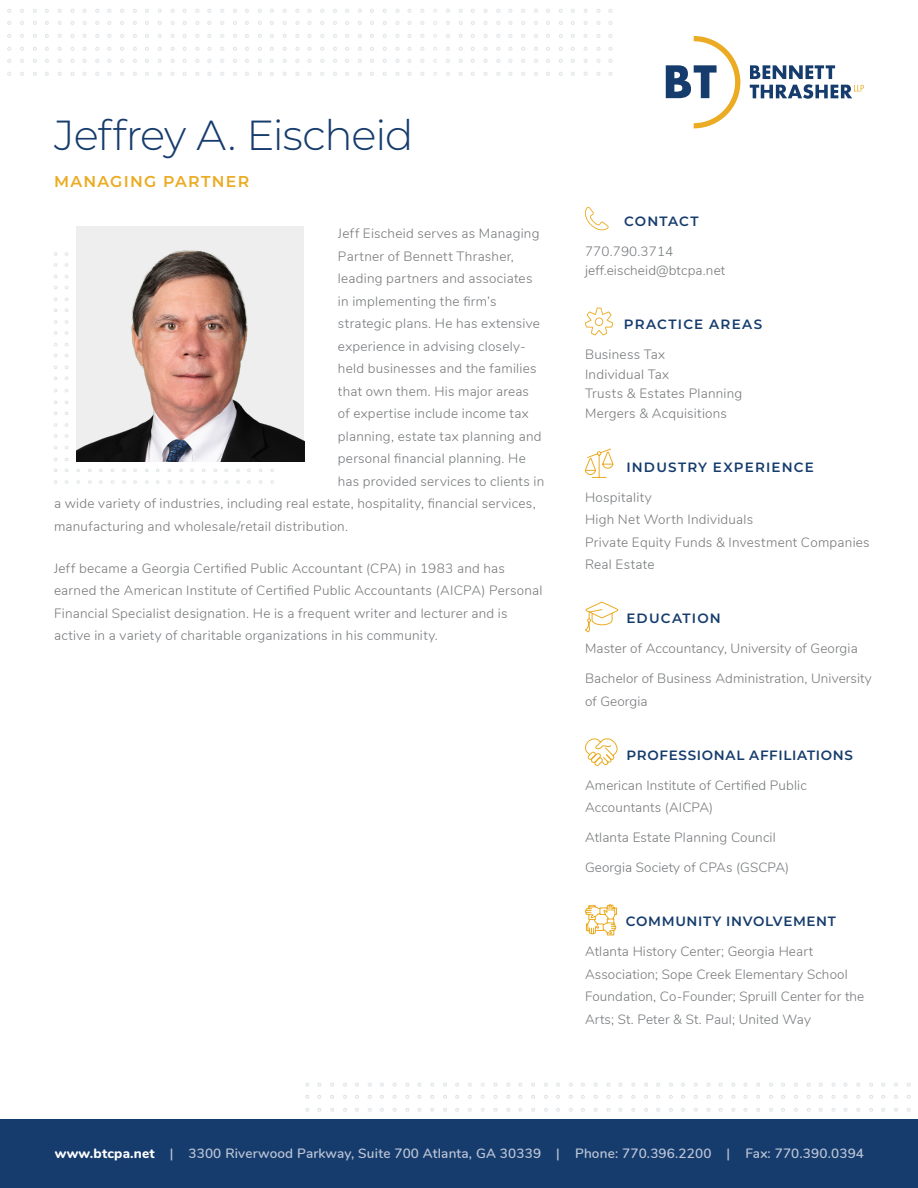
<style>
.page{position:relative;width:918px;height:1188px;background:#fff}
.page>*{position:absolute;margin:0;border:0;box-sizing:border-box;transform-origin:0 0}
.t1{font:300 42px "Montserrat";letter-spacing:-.025em;color:#163c6d}
.t2{font:600 15.75px "Montserrat";letter-spacing:.08em;color:#ebab22}
.t3{font:300 13.5px/22.5px "Nunito";letter-spacing:.015em;color:#76787b}
.t4{font:600 13.5px "Nunito";letter-spacing:.015em;color:#bdc5d7}
.t5{font:600 13.5px "Montserrat";letter-spacing:.055em;color:#163c6d}
.t6{font:600 13.5px "Montserrat";letter-spacing:.09em;color:#163c6d}
.t7{font:600 13.5px "Montserrat";letter-spacing:.085em;color:#163c6d}
.t8{font:600 13.5px "Montserrat";letter-spacing:.08em;color:#163c6d}
.s1{font-weight:800;color:#fff}
</style>
<div class="page">
<svg style="left:585px;top:207px;width:24px;height:24px"></svg>
<svg style="left:585px;top:308px;width:28px;height:27px"></svg>
<svg style="left:584px;top:448px;width:30px;height:30px"></svg>
<svg style="left:585px;top:601px;width:34px;height:32px"></svg>
<svg style="left:584px;top:738px;width:34px;height:28px"></svg>
<svg style="left:585px;top:904px;width:32px;height:32px"></svg>
<svg style="left:750px;top:65px;width:114px;height:34px"></svg>
<svg style="left:666px;top:36px;width:74px;height:92px"></svg>
<img style="left:7px;top:9px;width:606px;height:67px">
<img style="left:304px;top:1083px;width:614px;height:37px">
<img style="left:54px;top:252px;width:226px;height:232px">
<div style="left:0;top:1120px;width:918px;height:68px;background:#163c6d"></div>
<div style="left:76px;top:227px;width:228px;height:234px;background:#eeeeef"></div>
<img style="left:76px;top:250px;width:228px;height:211px">
<p class="t1" style="left:54px;top:106px;width:361px">Jeffrey A. Eischeid</p>
<p class="t2" style="left:54px;top:171px;width:197px">MANAGING PARTNER</p>
<p class="t3" style="left:338px;top:222px;width:203px">Jeff Eischeid serves as Managing</p>
<p class="t3" style="left:338px;top:244px;width:177px">Partner of Bennett Thrasher,</p>
<p class="t3" style="left:338px;top:267px;width:196px">leading partners and associates</p>
<p class="t3" style="left:338px;top:289px;width:160px">in implementing the firm’s</p>
<p class="t3" style="left:338px;top:312px;width:204px">strategic plans. He has extensive</p>
<p class="t3" style="left:338px;top:334px;width:189px">experience in advising closely-</p>
<p class="t3" style="left:338px;top:357px;width:200px">held businesses and the families</p>
<p class="t3" style="left:338px;top:379px;width:193px">that own them. His major areas</p>
<p class="t3" style="left:338px;top:402px;width:192px">of expertise include income tax</p>
<p class="t3" style="left:338px;top:424px;width:205px">planning, estate tax planning and</p>
<p class="t3" style="left:338px;top:447px;width:189px">personal financial planning. He</p>
<p class="t3" style="left:338px;top:469px;width:208px">has provided services to clients in</p>
<p class="t3" style="left:54px;top:492px;width:483px">a wide variety of industries, including real estate, hospitality, financial services,</p>
<p class="t3" style="left:54px;top:514px;width:296px">manufacturing and wholesale/retail distribution.</p>
<p class="t3" style="left:54px;top:556px;width:490px">Jeff became a Georgia Certified Public Accountant (CPA) in 1983 and has earned the American Institute of Certified Public Accountants (AICPA) Personal Financial Specialist designation. He is a frequent writer and lecturer and is active in a variety of charitable organizations in his community.</p>
<p class="t8" style="left:624px;top:211px;width:76px">CONTACT</p>
<p class="t3" style="left:585px;top:241px;width:142px;line-height:19.5px">770.790.3714 jeff.eischeid@btcpa.net</p>
<p class="t6" style="left:624px;top:315px;width:140px">PRACTICE AREAS</p>
<p class="t3" style="left:585px;top:344px;width:159px;line-height:19.5px">Business Tax<br>Individual Tax<br>Trusts &amp; Estates Planning<br>Mergers &amp; Acquisitions</p>
<p class="t7" style="left:626px;top:457px;width:189px">INDUSTRY EXPERIENCE</p>
<p class="t3" style="left:585px;top:485px;width:286px">Hospitality<br>High Net Worth Individuals<br>Private Equity Funds &amp; Investment Companies<br>Real Estate</p>
<p class="t6" style="left:626px;top:609px;width:96px">EDUCATION</p>
<p class="t3" style="left:585px;top:637px;width:274px">Master of Accountancy, University of Georgia</p>
<p class="t3" style="left:585px;top:667px;width:288px">Bachelor of Business Administration, University of Georgia</p>
<p class="t5" style="left:627px;top:745px;width:228px">PROFESSIONAL AFFILIATIONS</p>
<p class="t3" style="left:585px;top:773px;width:223px">American Institute of Certified Public<br>Accountants (AICPA)</p>
<p class="t3" style="left:585px;top:826px;width:192px">Atlanta Estate Planning Council</p>
<p class="t3" style="left:585px;top:856px;width:206px">Georgia Society of CPAs (GSCPA)</p>
<p class="t5" style="left:626px;top:912px;width:212px">COMMUNITY INVOLVEMENT</p>
<p class="t3" style="left:585px;top:940px;width:281px">Atlanta History Center; Georgia Heart Association; Sope Creek Elementary School Foundation, Co-Founder; Spruill Center for the Arts; St. Peter &amp; St. Paul; United Way</p>
<p class="t4" style="left:55px;top:1144px;width:811px"><span class="s1">www.btcpa.net</span> | 3300 Riverwood Parkway, Suite 700 Atlanta, GA 30339 | Phone: 770.396.2200 | Fax: 770.390.0394</p>
</div>
